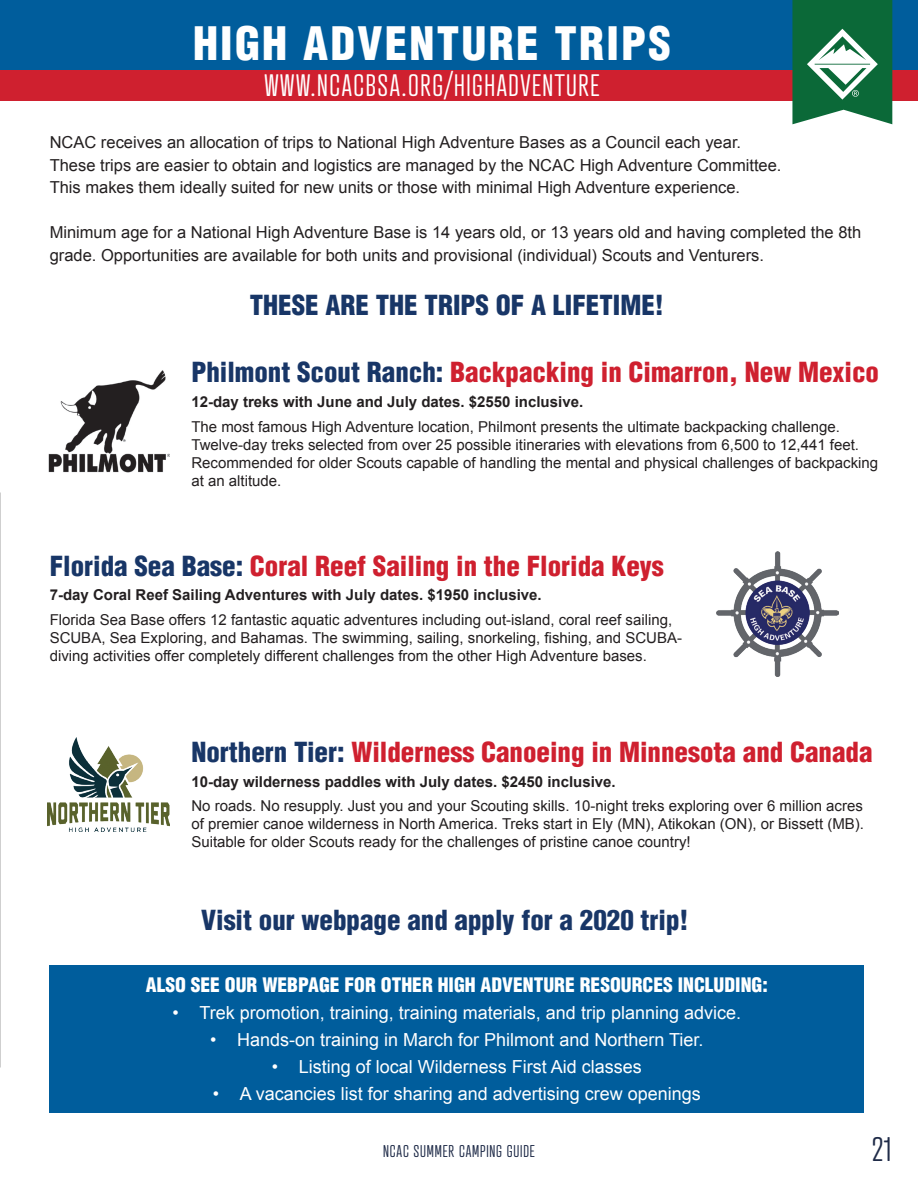
<style>
.page{position:relative;width:918px;height:1188px;background:#fff}
.page>*{position:absolute;margin:0;border:0;box-sizing:border-box;transform-origin:0 0}
.t1{font:900 condensed 45px "Helvetica LT";letter-spacing:.05em;color:#fff}
.t2{font:300 33px "Atrament";color:#1f2b48}
.t3{font:300 30px "Atrament";letter-spacing:.05em;color:#fff}
.t4{font:900 condensed 27px "Helvetica LT";color:#cf202f}
.t5{font:900 condensed 27px "Helvetica LT";color:#183667}
.t6{font:900 condensed 19.5px "Helvetica LT";color:#fff}
.t7{font:18px "Arial";color:#fff}
.t8{font:16.5px/22.5px "Arial";color:#231f20}
.t9{font:300 16.5px "Atrament";letter-spacing:.05em;color:#1f2b48}
.t10{font:15px/18px "Arial";color:#231f20}
.t11{font:700 15px "Arial";color:#231f20}
.s1{color:#183667}
</style>
<div class="page">
<div style="left:0;top:0;width:918px;height:71px;background:#005d9c"></div>
<div style="left:0;top:70px;width:918px;height:30px;background:#cf202f"></div>
<div style="left:50px;top:965px;width:814px;height:147px;background:#005d9c"></div>
<img style="left:48px;top:370px;width:121px;height:103px">
<img style="left:716px;top:551px;width:122px;height:125px">
<img style="left:47px;top:738px;width:122px;height:93px">
<svg style="left:792px;top:0;width:100px;height:124px;background:#3f8862"></svg>
<p class="t1" style="left:193px;top:15px;width:479px">HIGH ADVENTURE TRIPS</p>
<p class="t3" style="left:265px;top:68px;width:336px">WWW.NCACBSA.ORG/HIGHADVENTURE</p>
<p class="t8" style="left:50px;top:131px;width:693px">NCAC receives an allocation of trips to National High Adventure Bases as a Council each year.</p>
<p class="t8" style="left:50px;top:154px;width:733px">These trips are easier to obtain and logistics are managed by the NCAC High Adventure Committee.</p>
<p class="t8" style="left:50px;top:176px;width:692px">This makes them ideally suited for new units or those with minimal High Adventure experience.</p>
<p class="t8" style="left:50px;top:221px;width:813px">Minimum age for a National High Adventure Base is 14 years old, or 13 years old and having completed the 8th grade. Opportunities are available for both units and provisional (individual) Scouts and Venturers.</p>
<p class="t5" style="left:250px;top:288px;width:416px">THESE ARE THE TRIPS OF A LIFETIME!</p>
<p class="t4" style="left:191px;top:355px;width:689px"><span class="s1">Philmont Scout Ranch:</span> Backpacking in Cimarron, New Mexico</p>
<p class="t11" style="left:191px;top:392px;width:393px">12-day treks with June and July dates. $2550 inclusive.</p>
<p class="t10" style="left:191px;top:417px;width:688px">The most famous High Adventure location, Philmont presents the ultimate backpacking challenge.<br>Twelve-day treks selected from over 25 possible itineraries with elevations from 6,500 to 12,441 feet.<br>Recommended for older Scouts capable of handling the mental and physical challenges of backpacking at an altitude.</p>
<p class="t4" style="left:50px;top:549px;width:616px"><span class="s1">Florida Sea Base:</span> Coral Reef Sailing in the Florida Keys</p>
<p class="t11" style="left:50px;top:585px;width:494px">7-day Coral Reef Sailing Adventures with July dates. $1950 inclusive.</p>
<p class="t10" style="left:50px;top:611px;width:634px">Florida Sea Base offers 12 fantastic aquatic adventures including out-island, coral reef sailing,<br>SCUBA, Sea Exploring, and Bahamas. The swimming, sailing, snorkeling, fishing, and SCUBA&shy;diving activities offer completely different challenges from the other High Adventure bases.</p>
<p class="t4" style="left:191px;top:735px;width:683px"><span class="s1">Northern Tier:</span> Wilderness Canoeing in Minnesota and Canada</p>
<p class="t11" style="left:191px;top:771px;width:426px">10-day wilderness paddles with July dates. $2450 inclusive.</p>
<p class="t10" style="left:191px;top:797px;width:674px;text-align:justify">No roads. No resupply. Just you and your Scouting skills. 10-night treks exploring over 6 million acres of premier canoe wilderness in North America. Treks start in Ely (MN), Atikokan (ON), or Bissett (MB).<br>Suitable for older Scouts ready for the challenges of pristine canoe country!</p>
<p class="t5" style="left:201px;top:903px;width:489px">Visit our webpage and apply for a 2020 trip!</p>
<p class="t6" style="left:146px;top:973px;width:623px">ALSO SEE OUR WEBPAGE FOR OTHER HIGH ADVENTURE RESOURCES INCLUDING:</p>
<p class="t7" style="left:173px;top:1001px;width:570px">• Trek promotion, training, training materials, and trip planning advice.</p>
<p class="t7" style="left:210px;top:1028px;width:495px">• Hands-on training in March for Philmont and Northern Tier.</p>
<p class="t7" style="left:272px;top:1055px;width:372px">• Listing of local Wilderness First Aid classes</p>
<p class="t7" style="left:213px;top:1082px;width:490px">• A vacancies list for sharing and advertising crew openings</p>
<p class="t9" style="left:383px;top:1141px;width:153px">NCAC SUMMER CAMPING GUIDE</p>
<p class="t2" style="left:872px;top:1130px;width:21px">21</p>
</div>
